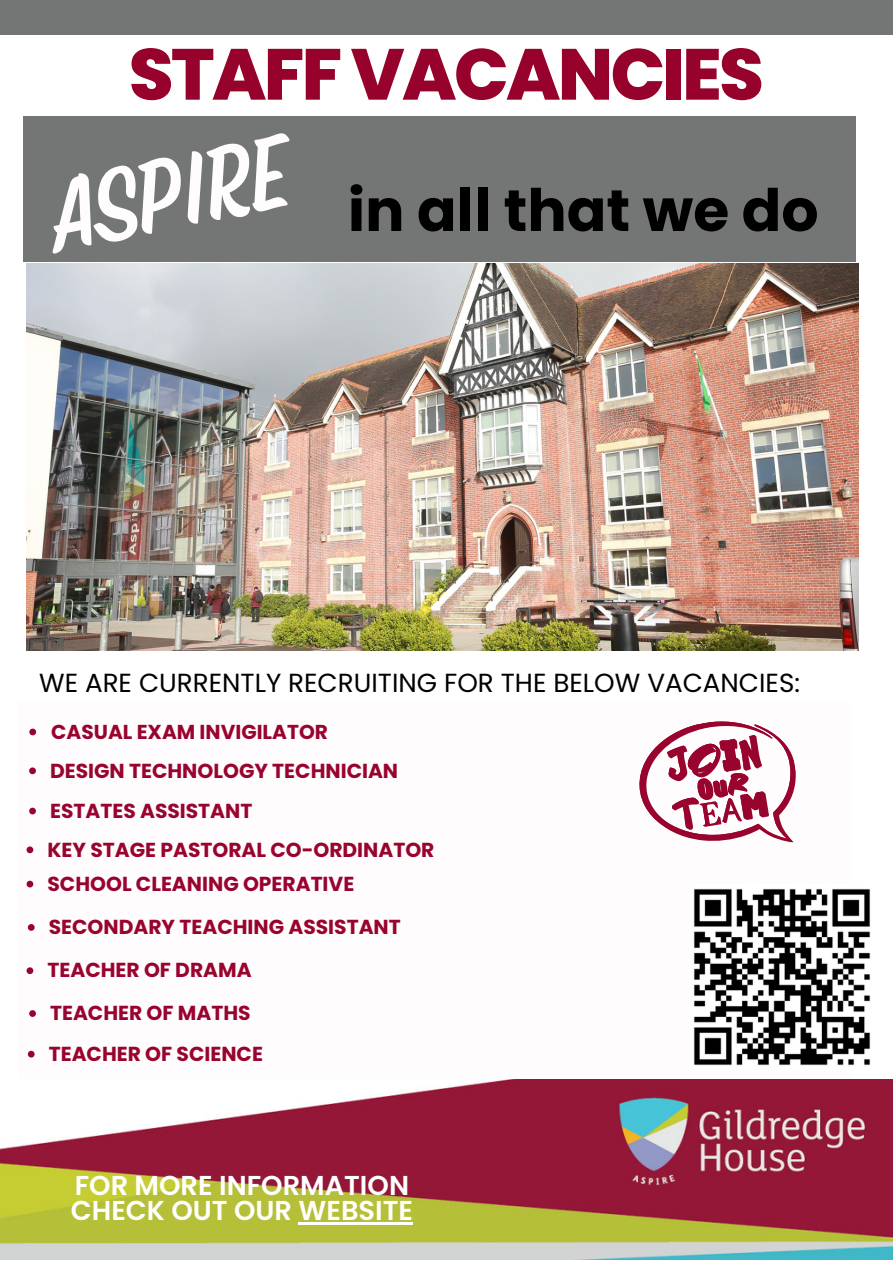
<style>
.page{position:relative;width:893px;height:1264px;background:#fff}
.page>*{position:absolute;margin:0;border:0;box-sizing:border-box;transform-origin:0 0}
.t1{font:100.2px "Ayr Tropika Island Script Casual";color:#fffcfd}
.t2{font:800 72.15px "Poppins";letter-spacing:-.035em;color:#97022d}
.t3{font:700 58.5px "Poppins";color:#000}
.t4{font:600 27.3px "Poppins";color:#fff}
.t5{font:26.1px "Poppins";color:#000}
.t6{font:700 20.25px "Poppins";color:#99042f}
.t7{font:700 20.1px "Poppins";color:#99042f}
</style>
<div class="page">
<img style="left:26px;top:264px;width:832px;height:387px">
<div style="left:24px;top:116px;width:832px;height:145px;background:#747676"></div>
<img style="left:693px;top:888px;width:177px;height:178px">
<div style="left:0;top:0;width:892px;height:34px;background:#747676"></div>
<img style="left:0;top:1079px;width:892px;height:180px">
<svg style="left:639px;top:721px;width:157px;height:122px"></svg>
<hr style="left:298px;top:1221px;width:115px;height:3px;background:#fff">
<svg style="left:29px;top:728px;width:7px;height:7px"></svg>
<svg style="left:29px;top:767px;width:7px;height:7px"></svg>
<svg style="left:29px;top:1010px;width:7px;height:6px"></svg>
<svg style="left:27px;top:880px;width:6px;height:7px"></svg>
<svg style="left:29px;top:807px;width:7px;height:7px"></svg>
<svg style="left:28px;top:1050px;width:7px;height:7px"></svg>
<svg style="left:27px;top:967px;width:6px;height:7px"></svg>
<svg style="left:28px;top:924px;width:7px;height:6px"></svg>
<svg style="left:27px;top:846px;width:6px;height:7px"></svg>
<p class="t2" style="left:129px;top:24px;width:636px">STAFFVACANCIES</p>
<p class="t1" style="left:36px;top:155px;width:243px;rotate:-12deg">ASPIRE</p>
<p class="t3" style="left:348px;top:169px;width:472px">in all that we do</p>
<p class="t5" style="left:39px;top:664px;width:762px">WE ARE CURRENTLY RECRUITING FOR THE BELOW VACANCIES:</p>
<p class="t7" style="left:51px;top:717px;width:278px">CASUAL EXAM INVIGILATOR</p>
<p class="t6" style="left:50px;top:756px;width:349px">DESIGN TECHNOLOGY TECHNICIAN</p>
<p class="t6" style="left:50px;top:796px;width:204px">ESTATES ASSISTANT</p>
<p class="t6" style="left:47px;top:835px;width:388px">KEY STAGE PASTORAL CO-ORDINATOR</p>
<p class="t6" style="left:47px;top:869px;width:308px">SCHOOL CLEANING OPERATIVE</p>
<p class="t6" style="left:49px;top:912px;width:353px">SECONDARY TEACHING ASSISTANT</p>
<p class="t6" style="left:47px;top:956px;width:206px">TEACHER OF DRAMA</p>
<p class="t6" style="left:50px;top:999px;width:202px">TEACHER OF MATHS</p>
<p class="t6" style="left:49px;top:1039px;width:216px">TEACHER OF SCIENCE</p>
<p class="t4" style="left:75px;top:1166px;width:336px">FOR MORE INFORMATION</p>
<p class="t4" style="left:71px;top:1190px;width:344px">CHECK OUT OUR WEBSITE</p>
</div>
